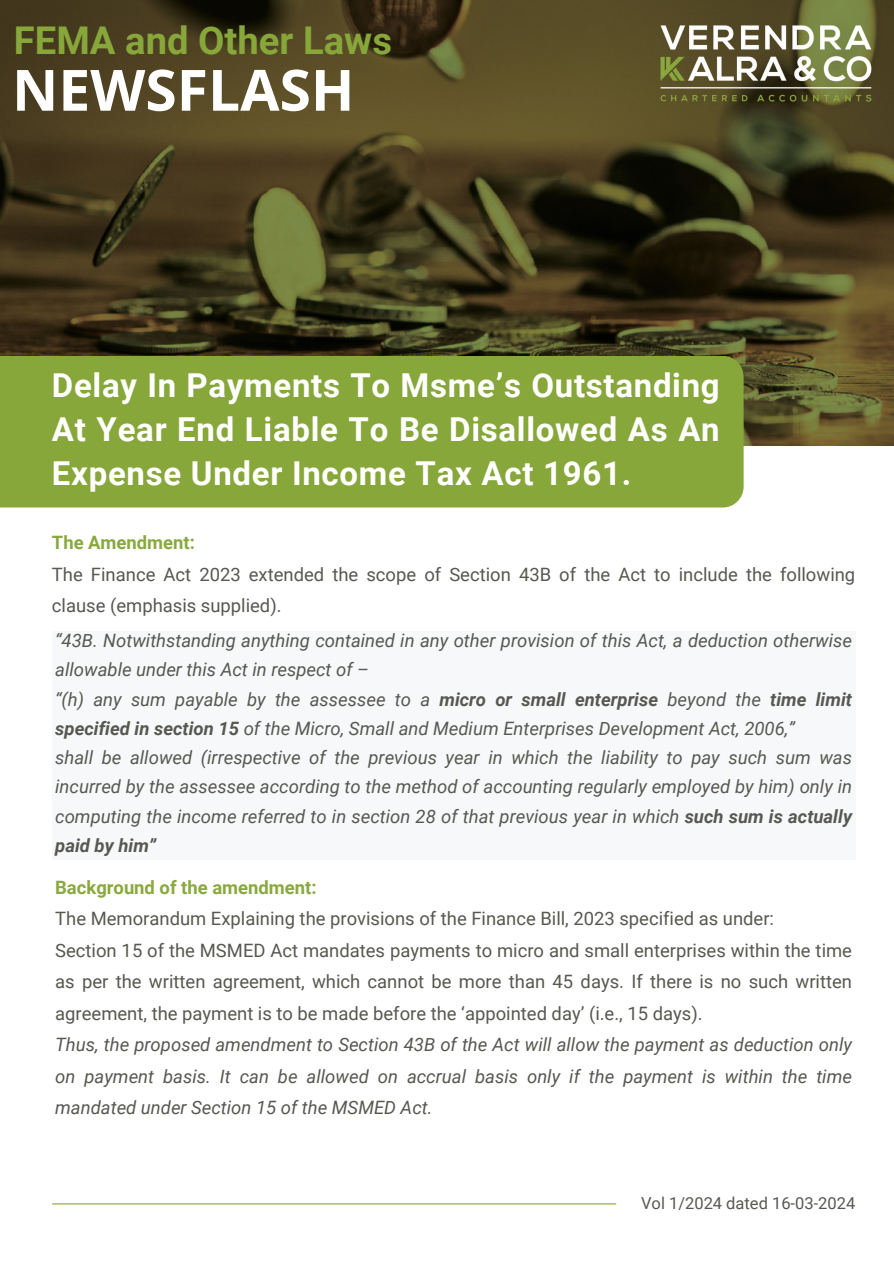
<style>
.page{position:relative;width:894px;height:1264px;background:#fff}
.page>*{position:absolute;margin:0;border:0;box-sizing:border-box;transform-origin:0 0}
.t1{font:700 57px "Open Sans";color:#fff}
.t2{font:700 38.25px "Roboto";color:#87a73b}
.t3{font:700 33px/43.8px "Roboto";letter-spacing:.02em;color:#fff;text-align:justify}
.t4{font:18.45px/31.5px "Roboto";color:#585852}
.t5{font:italic 18.45px/29.2px "Roboto";color:#585852}
.t6{font:16.5px "Roboto";color:#585852}
.s1{font-weight:700;color:#89a93f}
.s2{font-weight:700}
.s3{font-style:italic}
</style>
<div class="page">
<hr style="left:52px;top:1203px;width:563px;height:1px;background:#87a73b">
<img style="left:0;top:0;width:893px;height:446px">
<img style="left:652px;top:17px;width:226px;height:93px">
<div style="left:0;top:356px;width:743px;height:151px;background:#87a73b"></div>
<div style="left:52px;top:631px;width:803px;height:228px;background:#f7f8f9"></div>
<p class="t2" style="left:14px;top:18px;width:379px">FEMA and Other Laws</p>
<h3 class="t1" style="left:12px;top:50px;width:344px">NEWSFLASH</h3>
<h4 class="t3" style="left:52px;top:363px;width:669px">Delay In Payments To Msme’s Outstanding At Year End Liable To Be Disallowed As An Expense Under Income Tax Act 1961.</h4>
<h1 class="t4" style="left:52px;top:527px;width:804px"><span class="s1">The Amendment:<br></span>The Finance Act 2023 extended the scope of Section 43B of the Act to include the following clause (emphasis supplied).</h1>
<h4 class="t5" style="left:55px;top:626px;width:798px">“43B. Notwithstanding anything contained in any other provision of this Act, a deduction otherwise allowable under this Act in respect of –<br>“(h) any sum payable by the assessee to a <span class="s2">micro or small enterprise</span> beyond the <span class="s2">time limit specified in section 15</span> of the Micro, Small and Medium Enterprises Development Act, 2006,”<br>shall be allowed (irrespective of the previous year in which the liability to pay such sum was incurred by the assessee according to the method of accounting regularly employed by him) only in computing the income referred to in section 28 of that previous year in which <span class="s2">such sum is actually paid by him”</span></h4>
<p class="t4" style="left:55px;top:871px;width:798px"><span class="s1">Background of the amendment:<br></span>The Memorandum Explaining the provisions of the Finance Bill, 2023 specified as under:<br>Section 15 of the MSMED Act mandates payments to micro and small enterprises within the time as per the written agreement, which cannot be more than 45 days. If there is no such written agreement, the payment is to be made before the ‘appointed day’ (i.e., 15 days).<br><span class="s3">Thus, the proposed amendment to Section 43B of the Act will allow the payment as deduction only on payment basis. It can be allowed on accrual basis only if the payment is within the time mandated under Section 15 of the MSMED Act.</span></p>
<h4 class="t6" style="left:641px;top:1193px;width:216px">Vol 1/2024 dated 16-03-2024</h4>
</div>
